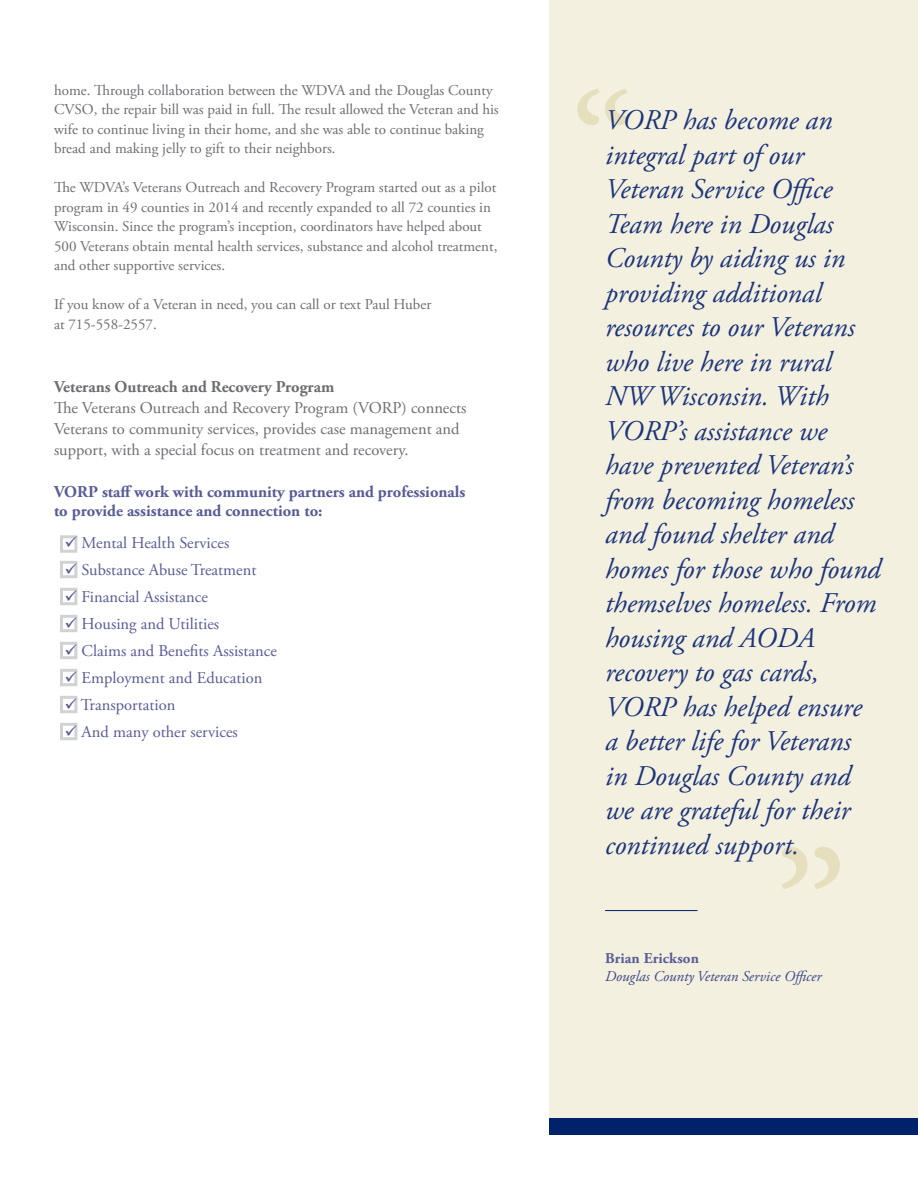
<style>
.page{position:relative;width:918px;height:1188px;background:#fff}
.page>*{position:absolute;margin:0;border:0;box-sizing:border-box;transform-origin:0 0}
.t1{font:italic 28.5px/34.5px "Adobe Garamond Pro";color:#1c3479}
.t2{font:16.5px "Adobe Garamond Pro";color:#575b96}
.t3{font:16.5px/21px "Adobe Garamond Pro";color:#6c6d70}
.t4{font:700 16.5px "Adobe Garamond Pro";color:#575b96}
.t5{font:700 16.5px "Adobe Garamond Pro";color:#6c6d70}
.t6{font:15px/19.5px "Adobe Garamond Pro";color:#6c6d70}
.t7{font:italic 15px "Adobe Garamond Pro";color:#3d4788}
.t8{font:700 15px "Adobe Garamond Pro";letter-spacing:.01em;color:#575b96}
</style>
<div class="page">
<div style="left:60px;top:723px;width:17px;height:17px;border:3px solid #d1d2d4"></div>
<div style="left:60px;top:696px;width:17px;height:17px;border:3px solid #d1d2d4"></div>
<div style="left:60px;top:669px;width:17px;height:17px;border:3px solid #d1d2d4"></div>
<div style="left:60px;top:642px;width:17px;height:17px;border:3px solid #d1d2d4"></div>
<div style="left:60px;top:615px;width:17px;height:17px;border:3px solid #d1d2d4"></div>
<div style="left:60px;top:588px;width:17px;height:17px;border:3px solid #d1d2d4"></div>
<div style="left:60px;top:561px;width:17px;height:17px;border:3px solid #d1d2d4"></div>
<div style="left:60px;top:535px;width:17px;height:18px;border:3px solid #d1d2d4"></div>
<div style="left:549px;top:0;width:369px;height:1134px;background:#f3f0e0"></div>
<div style="left:549px;top:1118px;width:369px;height:16px;background:#00226b"></div>
<hr style="left:605px;top:910px;width:92px;height:1px;background:#00226b">
<svg style="left:577px;top:88px;width:50px;height:37px"></svg>
<svg style="left:782px;top:847px;width:58px;height:42px"></svg>
<p class="t6" style="left:54px;top:81px;width:446px">home. Through collaboration between the WDVA and the Douglas County CVSO, the repair bill was paid in full. The result allowed the Veteran and his wife to continue living in their home, and she was able to continue baking bread and making jelly to gift to their neighbors.</p>
<p class="t6" style="left:54px;top:178px;width:445px">The WDVA’s Veterans Outreach and Recovery Program started out as a pilot program in 49 counties in 2014 and recently expanded to all 72 counties in Wisconsin. Since the program’s inception, coordinators have helped about 500 Veterans obtain mental health services, substance and alcohol treatment, and other supportive services.</p>
<p class="t6" style="left:54px;top:295px;width:379px">If you know of a Veteran in need, you can call or text Paul Huber</p>
<p class="t6" style="left:54px;top:315px;width:104px">at 715-558-2557.</p>
<p class="t5" style="left:54px;top:377px;width:282px">Veterans Outreach and Recovery Program</p>
<p class="t3" style="left:54px;top:398px;width:414px">The Veterans Outreach and Recovery Program (VORP) connects<br>Veterans to community services, provides case management and support, with a special focus on treatment and recovery.</p>
<p class="t4" style="left:54px;top:482px;width:413px">VORP staff work with community partners and professionals</p>
<p class="t4" style="left:54px;top:502px;width:270px">to provide assistance and connection to:</p>
<p class="t2" style="left:64px;top:533px;width:166px">✓ Mental Health Services</p>
<p class="t2" style="left:64px;top:560px;width:194px">✓ Substance Abuse Treatment</p>
<p class="t2" style="left:64px;top:587px;width:145px">✓ Financial Assistance</p>
<p class="t2" style="left:64px;top:614px;width:156px">✓ Housing and Utilities</p>
<p class="t2" style="left:64px;top:641px;width:214px">✓ Claims and Benefits Assistance</p>
<p class="t2" style="left:64px;top:668px;width:199px">✓ Employment and Education</p>
<p class="t2" style="left:64px;top:695px;width:112px">✓ Transportation</p>
<p class="t2" style="left:64px;top:722px;width:175px">✓ And many other services</p>
<p class="t1" style="left:605px;top:104px;width:277px">VORP has become an integral part of our<br>Veteran Service Office<br>Team here in Douglas<br>County by aiding us in providing additional resources to our Veterans who live here in rural<br>NW Wisconsin. With<br>VORP’s assistance we have prevented Veteran’s from becoming homeless and found shelter and homes for those who found themselves homeless. From housing and AODA recovery to gas cards,<br>VORP has helped ensure a better life for Veterans<br>in Douglas County and we are grateful for their continued support.</p>
<p class="t8" style="left:605px;top:950px;width:95px">Brian Erickson</p>
<p class="t7" style="left:605px;top:968px;width:218px">Douglas County Veteran Service Officer</p>
</div>
